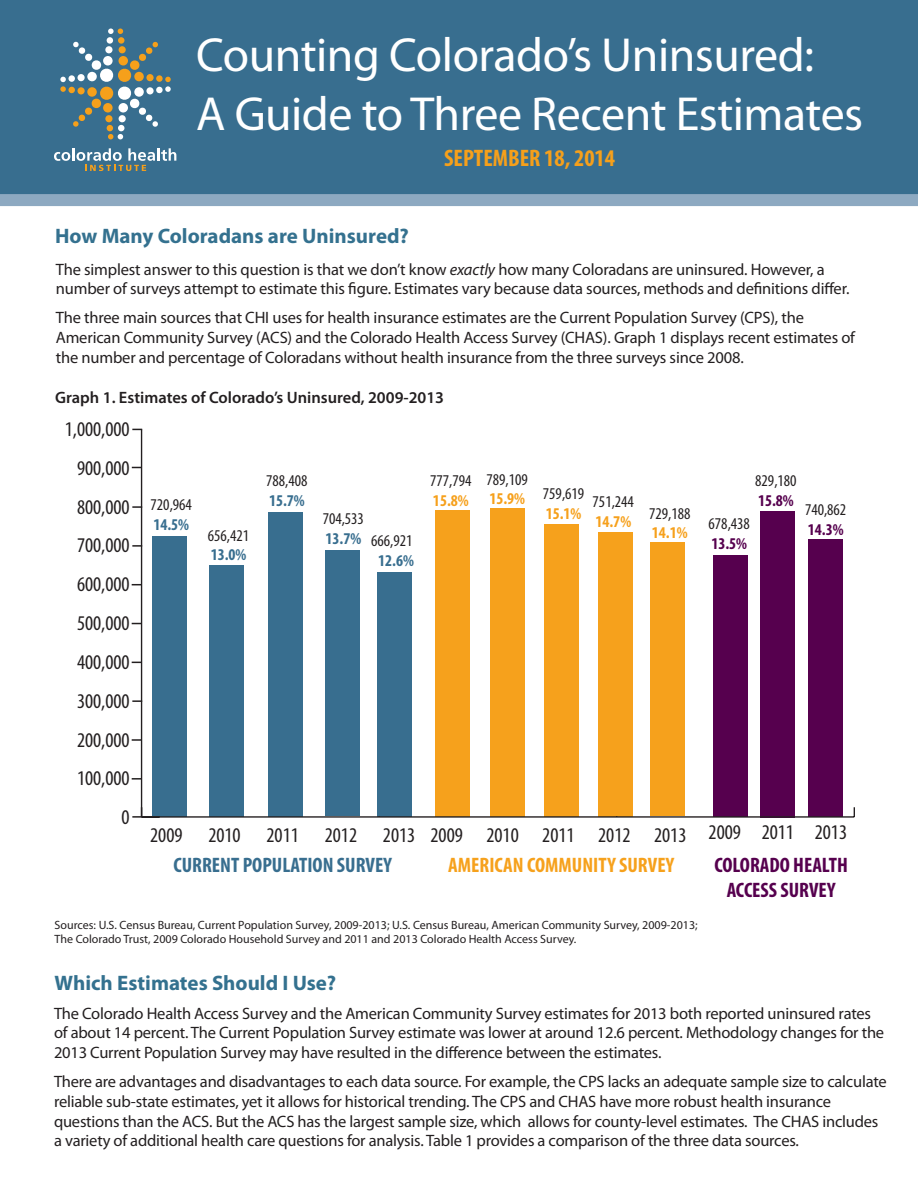
<style>
.page{position:relative;width:918px;height:1188px;background:#fff}
.page>*{position:absolute;margin:0;border:0;box-sizing:border-box;transform-origin:0 0}
.t1{font:48px/58.5px "Myriad Pro";letter-spacing:-.01em;color:#fff}
.t2{font:700 condensed 24px "Myriad Pro";color:#f6a01b}
.t3{font:condensed 21px "Myriad Pro";color:#231f20}
.t4{font:700 21px "Myriad Pro";color:#34718f}
.t5{font:700 condensed 21px/25.2px "Myriad Pro";color:#56004e;text-align:center}
.t6{font:700 condensed 21px "Myriad Pro";color:#386e8f}
.t7{font:700 condensed 21px "Myriad Pro";color:#f6a11c}
.t8{font:16.5px/19.8px "Myriad Pro";letter-spacing:-.015em;color:#231f20}
.t9{font:condensed 16.5px/19.8px "Myriad Pro";color:#231f20;text-align:center}
.t10{font:600 16.5px "Myriad Pro";color:#231f20}
.t11{font:700 condensed 16.5px "Myriad Pro";color:#f6a01b}
.t12{font:700 condensed 16.5px "Myriad Pro";color:#386e8f}
.t13{font:700 condensed 16.5px "Myriad Pro";color:#56004e}
.t14{font:12px/14.4px "Myriad Pro";color:#231f20}
.s1{font-style:italic}
.s2{font-weight:700;color:#386e8f}
</style>
<div class="page">
<div style="left:0;top:0;width:918px;height:200px;background:#386e8f"></div>
<svg style="left:54px;top:148px;width:122px;height:23px"></svg>
<div style="left:68px;top:75px;width:7px;height:7px;background:#fff;border-radius:50%"></div>
<div style="left:106px;top:37px;width:7px;height:7px;background:#fff;border-radius:50%"></div>
<div style="left:156px;top:87px;width:7px;height:6px;background:#fff;border-radius:50%"></div>
<div style="left:118px;top:125px;width:7px;height:6px;background:#fff;border-radius:50%"></div>
<svg style="left:108px;top:28px;width:15px;height:6px"></svg>
<div style="left:118px;top:37px;width:7px;height:7px;background:#f6a01b;border-radius:50%"></div>
<svg style="left:165px;top:77px;width:6px;height:15px"></svg>
<div style="left:156px;top:75px;width:7px;height:7px;background:#f6a01b;border-radius:50%"></div>
<svg style="left:73px;top:42px;width:85px;height:85px"></svg>
<svg style="left:108px;top:134px;width:15px;height:6px"></svg>
<div style="left:106px;top:125px;width:7px;height:6px;background:#f6a01b;border-radius:50%"></div>
<svg style="left:105px;top:115px;width:8px;height:8px"></svg>
<div style="left:103px;top:103px;width:10px;height:10px;background:#f6a01b;border-radius:50%"></div>
<svg style="left:60px;top:77px;width:6px;height:15px"></svg>
<div style="left:68px;top:87px;width:7px;height:6px;background:#f6a01b;border-radius:50%"></div>
<div style="left:77px;top:87px;width:8px;height:8px;background:#f6a01b;border-radius:50%"></div>
<div style="left:87px;top:87px;width:10px;height:10px;background:#f6a01b;border-radius:50%"></div>
<div style="left:0;top:194px;width:918px;height:12px;background:#8da9c1"></div>
<div style="left:378px;top:572px;width:34px;height:245px;background:#386e8f"></div>
<div style="left:651px;top:543px;width:34px;height:273px;background:#f6a11c"></div>
<div style="left:809px;top:540px;width:34px;height:277px;background:#56004e"></div>
<div style="left:325px;top:550px;width:34px;height:266px;background:#386e8f"></div>
<div style="left:599px;top:532px;width:34px;height:285px;background:#f6a11c"></div>
<div style="left:268px;top:512px;width:34px;height:305px;background:#386e8f"></div>
<div style="left:544px;top:524px;width:35px;height:293px;background:#f6a11c"></div>
<div style="left:760px;top:511px;width:34px;height:306px;background:#56004e"></div>
<div style="left:209px;top:565px;width:34px;height:252px;background:#386e8f"></div>
<div style="left:490px;top:509px;width:34px;height:308px;background:#f6a11c"></div>
<div style="left:153px;top:536px;width:34px;height:281px;background:#386e8f"></div>
<div style="left:435px;top:510px;width:34px;height:307px;background:#f6a11c"></div>
<div style="left:713px;top:555px;width:34px;height:262px;background:#56004e"></div>
<hr style="left:142px;top:816px;width:712px;height:2px;background:#231f20">
<hr style="left:141px;top:429px;width:1px;height:388px;background:#231f20">
<svg style="left:132px;top:506px;width:9px;height:2px"></svg>
<svg style="left:132px;top:545px;width:9px;height:2px"></svg>
<svg style="left:132px;top:700px;width:9px;height:2px"></svg>
<svg style="left:132px;top:739px;width:9px;height:2px"></svg>
<svg style="left:132px;top:778px;width:9px;height:2px"></svg>
<svg style="left:132px;top:807px;width:21px;height:11px"></svg>
<p class="t1" style="left:196px;top:25px;width:669px">Counting Colorado’s Uninsured:<br>A Guide to Three Recent Estimates</p>
<p class="t2" style="left:444px;top:143px;width:172px">SEPTEMBER 18, 2014</p>
<p class="t4" style="left:55px;top:222px;width:355px">How Many Coloradans are Uninsured?</p>
<p class="t8" style="left:56px;top:259px;width:795px">The simplest answer to this question is that we don’t know <span class="s1">exactly</span> how many Coloradans are uninsured. However, a number of surveys attempt to estimate this figure. Estimates vary because data sources, methods and definitions differ.</p>
<p class="t8" style="left:56px;top:307px;width:801px">The three main sources that CHI uses for health insurance estimates are the Current Population Survey (CPS), the<br>American Community Survey (ACS) and the Colorado Health Access Survey (CHAS). Graph 1 displays recent estimates of the number and percentage of Coloradans without health insurance from the three surveys since 2008.</p>
<p class="t10" style="left:55px;top:387px;width:390px">Graph 1. Estimates of Colorado’s Uninsured, 2009-2013</p>
<p class="t3" style="left:65px;top:416px;width:66px">1,000,000</p>
<p class="t3" style="left:77px;top:455px;width:54px">900,000</p>
<p class="t3" style="left:77px;top:494px;width:54px">800,000</p>
<p class="t3" style="left:77px;top:533px;width:54px">700,000</p>
<p class="t3" style="left:77px;top:572px;width:54px">600,000</p>
<p class="t3" style="left:77px;top:610px;width:54px">500,000</p>
<p class="t3" style="left:77px;top:649px;width:54px">400,000</p>
<p class="t3" style="left:77px;top:688px;width:54px">300,000</p>
<p class="t3" style="left:77px;top:727px;width:54px">200,000</p>
<p class="t3" style="left:77px;top:766px;width:54px">100,000</p>
<p class="t3" style="left:122px;top:804px;width:10px">0</p>
<p class="t9" style="left:151px;top:495px;width:43px">720,964</p>
<p class="t12" style="left:153px;top:514px;width:37px">14.5%</p>
<p class="t9" style="left:208px;top:525px;width:43px">656,421</p>
<p class="t12" style="left:211px;top:544px;width:37px">13.0%</p>
<p class="t9" style="left:266px;top:471px;width:43px">788,408</p>
<p class="t12" style="left:269px;top:490px;width:37px">15.7%</p>
<p class="t9" style="left:323px;top:509px;width:43px">704,533</p>
<p class="t12" style="left:325px;top:528px;width:37px">13.7%</p>
<p class="t9" style="left:371px;top:531px;width:44px">666,921<br><span class="s2">12.6%</span></p>
<p class="t9" style="left:430px;top:471px;width:43px">777,794</p>
<p class="t11" style="left:433px;top:490px;width:37px">15.8%</p>
<p class="t9" style="left:487px;top:469px;width:43px">789,109</p>
<p class="t11" style="left:489px;top:489px;width:37px">15.9%</p>
<p class="t9" style="left:543px;top:483px;width:43px">759,619</p>
<p class="t11" style="left:546px;top:503px;width:37px">15.1%</p>
<p class="t9" style="left:593px;top:492px;width:43px">751,244</p>
<p class="t11" style="left:595px;top:511px;width:37px">14.7%</p>
<p class="t9" style="left:649px;top:503px;width:43px">729,188</p>
<p class="t11" style="left:652px;top:523px;width:37px">14.1%</p>
<p class="t9" style="left:755px;top:471px;width:43px">829,180</p>
<p class="t13" style="left:758px;top:490px;width:37px">15.8%</p>
<p class="t9" style="left:709px;top:514px;width:43px">678,438</p>
<p class="t13" style="left:711px;top:533px;width:37px">13.5%</p>
<p class="t9" style="left:805px;top:500px;width:43px">740,862</p>
<p class="t13" style="left:808px;top:519px;width:37px">14.3%</p>
<p class="t3" style="left:150px;top:822px;width:34px">2009</p>
<p class="t3" style="left:208px;top:822px;width:34px">2010</p>
<p class="t3" style="left:267px;top:822px;width:34px">2011</p>
<p class="t3" style="left:325px;top:822px;width:34px">2012</p>
<p class="t3" style="left:383px;top:822px;width:34px">2013</p>
<p class="t3" style="left:431px;top:822px;width:34px">2009</p>
<p class="t3" style="left:486px;top:822px;width:34px">2010</p>
<p class="t3" style="left:542px;top:822px;width:34px">2011</p>
<p class="t3" style="left:598px;top:822px;width:34px">2012</p>
<p class="t3" style="left:654px;top:822px;width:34px">2013</p>
<p class="t3" style="left:709px;top:819px;width:34px">2009</p>
<p class="t3" style="left:762px;top:819px;width:34px">2011</p>
<p class="t3" style="left:815px;top:819px;width:34px">2013</p>
<p class="t6" style="left:173px;top:852px;width:220px">CURRENT POPULATION SURVEY</p>
<p class="t7" style="left:448px;top:852px;width:228px">AMERICAN COMMUNITY SURVEY</p>
<p class="t5" style="left:714px;top:852px;width:135px">COLORADO HEALTH<br>ACCESS SURVEY</p>
<p class="t14" style="left:55px;top:917px;width:645px">Sources: U.S. Census Bureau, Current Population Survey, 2009-2013; U.S. Census Bureau, American Community Survey, 2009-2013;<br>The Colorado Trust, 2009 Colorado Household Survey and 2011 and 2013 Colorado Health Access Survey.</p>
<p class="t4" style="left:55px;top:969px;width:283px">Which Estimates Should I Use?</p>
<p class="t8" style="left:54px;top:1003px;width:832px">The Colorado Health Access Survey and the American Community Survey estimates for 2013 both reported uninsured rates of about 14 percent. The Current Population Survey estimate was lower at around 12.6 percent. Methodology changes for the<br>2013 Current Population Survey may have resulted in the difference between the estimates.</p>
<p class="t8" style="left:54px;top:1071px;width:834px">There are advantages and disadvantages to each data source. For example, the CPS lacks an adequate sample size to calculate reliable sub-state estimates, yet it allows for historical trending. The CPS and CHAS have more robust health insurance questions than the ACS. But the ACS has the largest sample size, which allows for county-level estimates. The CHAS includes a variety of additional health care questions for analysis. Table 1 provides a comparison of the three data sources.</p>
</div>
